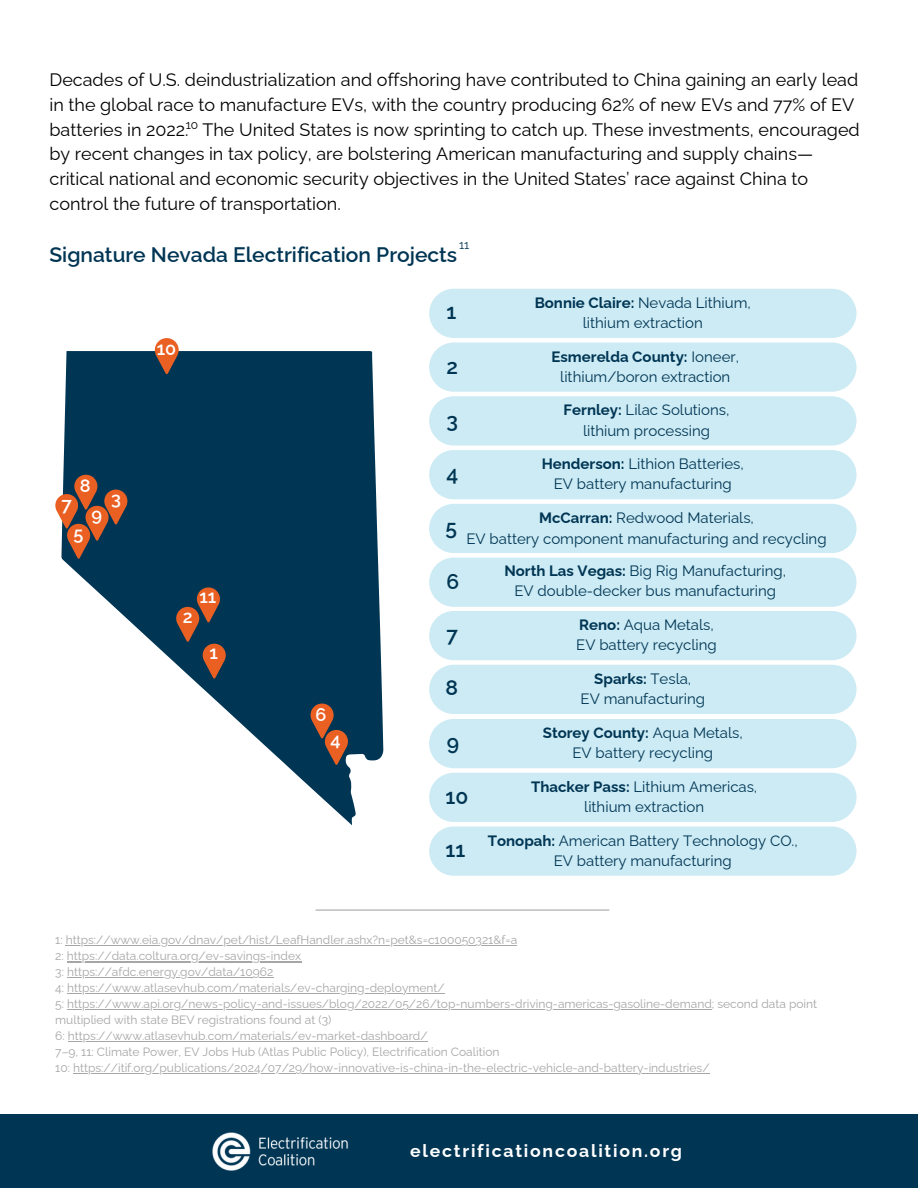
<style>
.page{position:relative;width:918px;height:1188px;background:#fff}
.page>*{position:absolute;margin:0;border:0;box-sizing:border-box;transform-origin:0 0}
.t1{font:600 21px "Raleway";color:#003554}
.t2{font:600 19.05px "Raleway";color:#fff}
.t3{font:18px/24.8px "Raleway";color:#000}
.t4{font:600 18px "Raleway";color:#fff}
.t5{font:700 17.55px "Raleway";letter-spacing:.1em;color:#fff}
.t6{font:15px/20.2px "Raleway";color:#003554;text-align:center}
.t7{font:12px/16px "Raleway";color:#a6a6a6}
.t8{font:12px "Raleway";color:#000}
.t9{font:12px "Raleway";color:#003554}
.s1{font-weight:700}
</style>
<div class="page">
<div style="left:0;top:1115px;width:918px;height:73px;background:#003554"></div>
<img style="left:212px;top:1132px;width:136px;height:39px">
<div style="left:429px;top:773px;width:428px;height:49px;background:#ccebf4;border-radius:25px"></div>
<div style="left:429px;top:665px;width:428px;height:49px;background:#ccebf4;border-radius:25px"></div>
<div style="left:429px;top:611px;width:428px;height:49px;background:#ccebf4;border-radius:25px"></div>
<div style="left:429px;top:396px;width:428px;height:50px;background:#ccebf4;border-radius:25px"></div>
<div style="left:429px;top:719px;width:428px;height:49px;background:#ccebf4;border-radius:25px"></div>
<div style="left:429px;top:504px;width:428px;height:49px;background:#ccebf4;border-radius:25px"></div>
<div style="left:429px;top:826px;width:428px;height:50px;background:#ccebf4;border-radius:25px"></div>
<div style="left:429px;top:342px;width:428px;height:50px;background:#ccebf4;border-radius:25px"></div>
<div style="left:429px;top:450px;width:428px;height:49px;background:#ccebf4;border-radius:25px"></div>
<div style="left:429px;top:558px;width:428px;height:49px;background:#ccebf4;border-radius:25px"></div>
<div style="left:429px;top:289px;width:428px;height:49px;background:#ccebf4;border-radius:25px"></div>
<svg style="left:62px;top:350px;width:321px;height:475px;fill:#003554"></svg>
<svg style="left:155px;top:338px;width:23px;height:36px"></svg>
<svg style="left:55px;top:475px;width:72px;height:84px;background:#79574c"></svg>
<svg style="left:176px;top:587px;width:50px;height:92px;background:#574847"></svg>
<svg style="left:311px;top:704px;width:37px;height:61px;background:#6e4a3e"></svg>
<hr style="left:66px;top:945px;width:451px;height:1px;background:#a6a6a6">
<hr style="left:67px;top:961px;width:234px;height:1px;background:#a6a6a6">
<hr style="left:67px;top:977px;width:206px;height:1px;background:#a6a6a6">
<hr style="left:67px;top:993px;width:378px;height:1px;background:#a6a6a6">
<hr style="left:67px;top:1009px;width:645px;height:1px;background:#a6a6a6">
<hr style="left:68px;top:1041px;width:360px;height:1px;background:#a6a6a6">
<hr style="left:73px;top:1073px;width:637px;height:1px;background:#a6a6a6">
<hr style="left:316px;top:910px;width:293px;height:1px;background:#a6a6a6">
<h4 class="t3" style="left:50px;top:68px;width:812px">Decades of U.S. deindustrialization and offshoring have contributed to China gaining an early lead in the global race to manufacture EVs, with the country producing 62% of new EVs and 77% of EV batteries in 2022. The United States is now sprinting to catch up. These investments, encouraged by recent changes in tax policy, are bolstering American manufacturing and supply chains— critical national and economic security objectives in the United States’ race against China to control the future of transportation.</h4>
<p class="t8" style="left:186px;top:117px;width:14px">10</p>
<h4 class="t9" style="left:459px;top:238px;width:12px">11</h4>
<p class="t1" style="left:50px;top:242px;width:409px">Signature Nevada Electrification Projects</p>
<p class="t4" style="left:157px;top:338px;width:21px">10</p>
<p class="t1" style="left:446px;top:300px;width:11px">1</p>
<p class="t1" style="left:446px;top:354px;width:13px">2</p>
<p class="t1" style="left:446px;top:408px;width:13px">3</p>
<p class="t6" style="left:535px;top:292px;width:218px"><span class="s1">Bonnie Claire:</span> Nevada Lithium, lithium extraction</p>
<p class="t6" style="left:552px;top:346px;width:189px"><span class="s1">Esmerelda County:</span> Ioneer, lithium/boron extraction</p>
<p class="t6" style="left:564px;top:400px;width:167px"><span class="s1">Fernley:</span> Lilac Solutions, lithium processing</p>
<p class="t4" style="left:80px;top:475px;width:12px">8</p>
<p class="t2" style="left:61px;top:493px;width:12px">7</p>
<p class="t4" style="left:111px;top:488px;width:11px">3</p>
<p class="t4" style="left:91px;top:504px;width:12px">9</p>
<p class="t4" style="left:74px;top:523px;width:11px">5</p>
<p class="t4" style="left:183px;top:606px;width:11px">2</p>
<h4 class="t4" style="left:199px;top:587px;width:18px">11</h4>
<h4 class="t4" style="left:210px;top:642px;width:10px">1</h4>
<h4 class="t4" style="left:316px;top:705px;width:12px">6</h4>
<p class="t4" style="left:330px;top:729px;width:12px">4</p>
<p class="t1" style="left:446px;top:462px;width:13px">4</p>
<p class="t1" style="left:446px;top:515px;width:13px">5</p>
<p class="t1" style="left:446px;top:570px;width:14px">6</p>
<p class="t1" style="left:446px;top:623px;width:13px">7</p>
<h1 class="t1" style="left:446px;top:676px;width:14px">8</h1>
<p class="t1" style="left:447px;top:730px;width:14px">9</p>
<p class="t6" style="left:542px;top:454px;width:204px"><span class="s1">Henderson:</span> Lithion Batteries,<br>EV battery manufacturing</p>
<p class="t6" style="left:466px;top:508px;width:362px"><span class="s1">McCarran:</span> Redwood Materials,<br>EV battery component manufacturing and recycling</p>
<p class="t6" style="left:504px;top:561px;width:283px"><span class="s1">North Las Vegas:</span> Big Rig Manufacturing,<br>EV double-decker bus manufacturing</p>
<p class="t6" style="left:576px;top:615px;width:142px;text-align:left"><span class="s1">Reno:</span> Aqua Metals,<br>EV battery recycling</p>
<p class="t6" style="left:581px;top:668px;width:126px"><span class="s1">Sparks:</span> Tesla,<br>EV manufacturing</p>
<p class="t6" style="left:543px;top:723px;width:202px"><span class="s1">Storey County:</span> Aqua Metals,<br>EV battery recycling</p>
<p class="t1" style="left:446px;top:785px;width:24px">10</p>
<p class="t1" style="left:446px;top:837px;width:21px">11</p>
<h3 class="t6" style="left:531px;top:776px;width:228px"><span class="s1">Thacker Pass:</span> Lithium Americas, lithium extraction</h3>
<p class="t6" style="left:488px;top:830px;width:311px"><span class="s1">Tonopah:</span> American Battery Technology CO.,<br>EV battery manufacturing</p>
<p class="t7" style="left:55px;top:932px;width:463px">1: https://www.eia.gov/dnav/pet/hist/LeafHandler.ashx?n=pet&amp;s=c100050321&amp;f=a</p>
<p class="t7" style="left:55px;top:948px;width:247px">2: https://data.coltura.org/ev-savings-index</p>
<h4 class="t7" style="left:55px;top:964px;width:220px">3: https://afdc.energy.gov/data/10962</h4>
<p class="t7" style="left:55px;top:980px;width:391px">4: https://www.atlasevhub.com/materials/ev-charging-deployment/</p>
<h4 class="t7" style="left:55px;top:996px;width:763px">5: https://www.api.org/news-policy-and-issues/blog/2022/05/26/top-numbers-driving-americas-gasoline-demand; second data point</h4>
<p class="t7" style="left:55px;top:1012px;width:374px">multiplied with state BEV registrations found at (3)<br>6: https://www.atlasevhub.com/materials/ev-market-dashboard/</p>
<h4 class="t7" style="left:55px;top:1044px;width:446px">7–9, 11: Climate Power, EV Jobs Hub (Atlas Public Policy), Electrification Coalition</h4>
<p class="t7" style="left:55px;top:1060px;width:656px">10: https://itif.org/publications/2024/07/29/how-innovative-is-china-in-the-electric-vehicle-and-battery-industries/</p>
<h4 class="t5" style="left:410px;top:1141px;width:273px">electrificationcoalition.org</h4>
</div>
